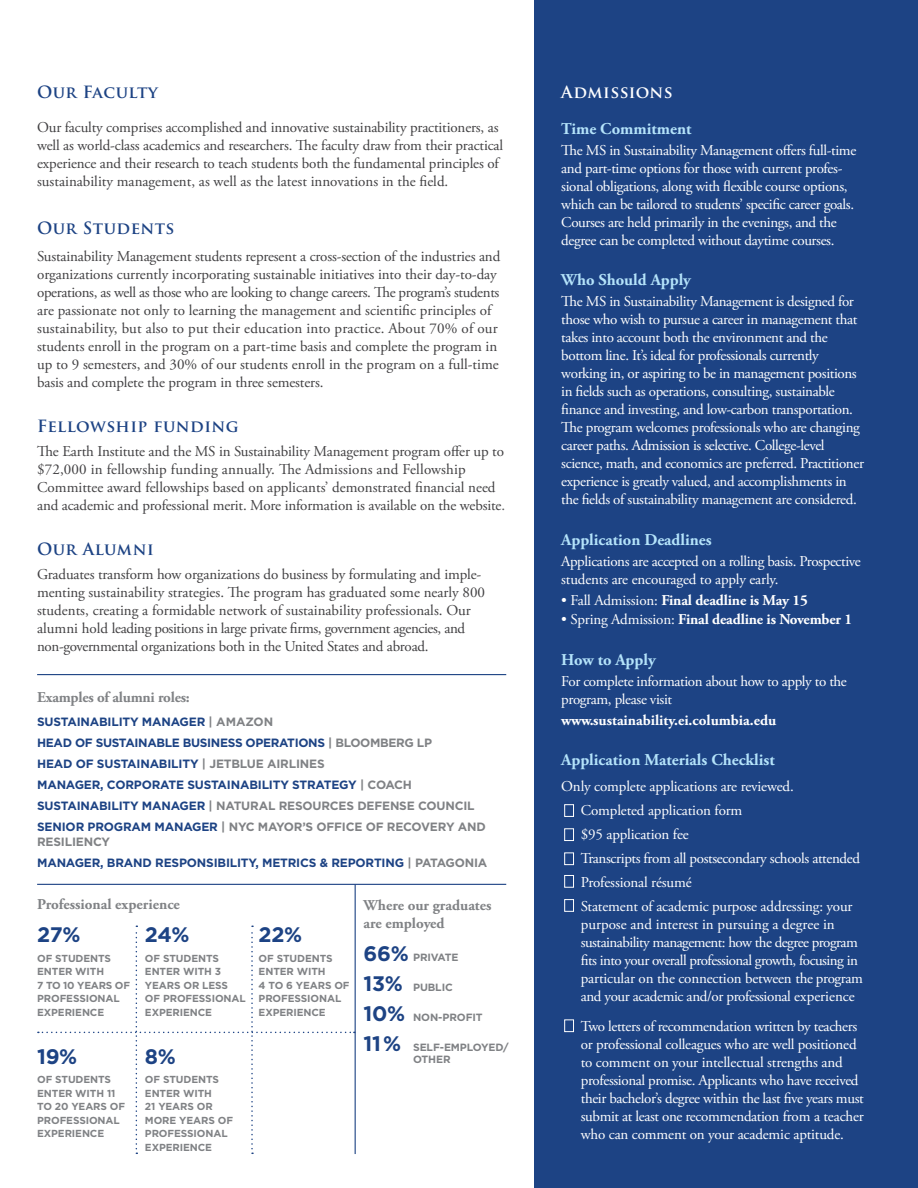
<style>
.page{position:relative;width:918px;height:1188px;background:#fff}
.page>*{position:absolute;margin:0;border:0;box-sizing:border-box;transform-origin:0 0}
.t1{font:700 21px "Gotham";letter-spacing:-.02em;color:#1d4384}
.t2{font:700 16.5px "Adobe Garamond Pro";color:#b4e3fa}
.t3{font:700 16.5px "Trajan Pro";letter-spacing:.03em;color:#1d4384}
.t4{font:700 16.5px "Trajan Pro";letter-spacing:.03em;color:#fff}
.t5{font:15px/18px "Adobe Garamond Pro";letter-spacing:-.025em;color:#fff}
.t6{font:15px/18px "Adobe Garamond Pro";letter-spacing:-.01em;color:#414042}
.t7{font:700 15px "Adobe Garamond Pro";letter-spacing:-.01em;color:#fff}
.t8{font:700 15px/18px "Adobe Garamond Pro";color:#808285}
.t9{font:700 12px/21px "Gotham";letter-spacing:-.015em;color:#1d4384}
.t10{font:700 10.5px/12.6px "Gotham";letter-spacing:-.01em;color:#808285}
.t11{font:700 10.2px/13.5px "Gotham";letter-spacing:-.01em;color:#808285}
.s1{color:#58595b}
.s2{color:#808285}
.s3{font-size:21px;color:#1d4384}
.s4{font-weight:400}
</style>
<div class="page">
<div style="left:534px;top:0;width:384px;height:1188px;background:#1d4384"></div>
<hr style="left:37px;top:674px;width:469px;height:1px;background:#1d4384">
<hr style="left:37px;top:884px;width:469px;height:1px;background:#1d4384">
<hr style="left:355px;top:884px;width:1px;height:270px;background:#1d4384">
<svg style="left:38px;top:926px;width:317px;height:228px"></svg>
<div style="left:564px;top:804px;width:10px;height:13px;border:1px solid #fff"></div>
<div style="left:564px;top:828px;width:10px;height:13px;border:1px solid #fff"></div>
<div style="left:564px;top:853px;width:10px;height:12px;border:1px solid #fff"></div>
<div style="left:564px;top:875px;width:10px;height:13px;border:1px solid #fff"></div>
<div style="left:564px;top:899px;width:10px;height:13px;border:1px solid #fff"></div>
<div style="left:564px;top:1019px;width:10px;height:13px;border:1px solid #fff"></div>
<p class="t3" style="left:37px;top:81px;width:122px">Our Faculty</p>
<p class="t6" style="left:37px;top:119px;width:468px">Our faculty comprises accomplished and innovative sustainability practitioners, as well as world-class academics and researchers. The faculty draw from their practical experience and their research to teach students both the fundamental principles of sustainability management, as well as the latest innovations in the field.</p>
<p class="t3" style="left:37px;top:218px;width:139px">Our Students</p>
<p class="t6" style="left:37px;top:248px;width:465px">Sustainability Management students represent a cross-section of the industries and organizations currently incorporating sustainable initiatives into their day-to-day operations, as well as those who are looking to change careers. The program’s students are passionate not only to learning the management and scientific principles of sustainability, but also to put their education into practice. About 70% of our students enroll in the program on a part-time basis and complete the program in up to 9 semesters, and 30% of our students enroll in the program on a full-time basis and complete the program in three semesters.</p>
<p class="t3" style="left:37px;top:416px;width:203px">Fellowship funding</p>
<p class="t6" style="left:37px;top:443px;width:469px">The Earth Institute and the MS in Sustainability Management program offer up to $72,000 in fellowship funding annually. The Admissions and Fellowship Committee award fellowships based on applicants’ demonstrated financial need and academic and professional merit. More information is available on the website<span class="s1">.</span></p>
<p class="t3" style="left:37px;top:539px;width:118px">Our Alumni</p>
<p class="t6" style="left:37px;top:566px;width:449px">Graduates transform how organizations do business by formulating and imple&shy;menting sustainability strategies. The program has graduated some nearly 800 students, creating a formidable network of sustainability professionals. Our alumni hold leading positions in large private firms, government agencies, and non-governmental organizations both in the United States and abroad.</p>
<p class="t8" style="left:37px;top:689px;width:154px">Examples of alumni roles:</p>
<p class="t9" style="left:37px;top:711px;width:450px">SUSTAINABILITY MANAGER <span class="s2">| AMAZON<br></span>HEAD OF SUSTAINABLE BUSINESS OPERATIONS <span class="s2">| BLOOMBERG LP<br></span>HEAD OF SUSTAINABILITY <span class="s2">| JETBLUE AIRLINES<br></span>MANAGER, CORPORATE SUSTAINABILITY STRATEGY <span class="s2">| COACH </span>SUSTAINABILITY MANAGER <span class="s2">| NATURAL RESOURCES DEFENSE COUNCIL </span>SENIOR PROGRAM MANAGER <span class="s2">| NYC MAYOR’S OFFICE OF RECOVERY AND</span></p>
<p class="t9" style="left:37px;top:831px;width:452px"><span class="s2">RESILIENCY<br></span>MANAGER, BRAND RESPONSIBILITY, METRICS &amp; REPORTING <span class="s2">| PATAGONIA</span></p>
<p class="t8" style="left:37px;top:895px;width:144px">Professional experience</p>
<p class="t8" style="left:364px;top:896px;width:129px">Where our graduates are employed</p>
<p class="t10" style="left:364px;top:950px;width:97px"><span class="s3">66%</span> PRIVATE</p>
<p class="t10" style="left:364px;top:980px;width:91px"><span class="s3">13%</span> PUBLIC</p>
<p class="t10" style="left:364px;top:1010px;width:121px"><span class="s3">10%</span> NON-PROFIT</p>
<p class="t10" style="left:413px;top:1040px;width:97px;text-indent:-50px"><span class="s3">11 %</span> SELF-EMPLOYED/<br>OTHER</p>
<h1 class="t1" style="left:37px;top:923px;width:45px">27%</h1>
<p class="t11" style="left:37px;top:951px;width:94px">OF STUDENTS<br>ENTER WITH<br>7 TO 10 YEARS OF<br>PROFESSIONAL<br>EXPERIENCE</p>
<h1 class="t1" style="left:145px;top:923px;width:46px">24%</h1>
<p class="t11" style="left:145px;top:951px;width:102px">OF STUDENTS<br>ENTER WITH 3<br>YEARS OR LESS<br>OF PROFESSIONAL<br>EXPERIENCE</p>
<h1 class="t1" style="left:259px;top:923px;width:45px">22%</h1>
<p class="t11" style="left:259px;top:951px;width:93px">OF STUDENTS<br>ENTER WITH<br>4 TO 6 YEARS OF<br>PROFESSIONAL<br>EXPERIENCE</p>
<h1 class="t1" style="left:37px;top:1044px;width:42px">19%</h1>
<p class="t11" style="left:37px;top:1073px;width:90px">OF STUDENTS<br>ENTER WITH 11<br>TO 20 YEARS OF<br>PROFESSIONAL<br>EXPERIENCE</p>
<h1 class="t1" style="left:145px;top:1044px;width:32px">8%</h1>
<p class="t11" style="left:145px;top:1073px;width:90px">OF STUDENTS<br>ENTER WITH<br>21 YEARS OR<br>MORE YEARS OF<br>PROFESSIONAL<br>EXPERIENCE</p>
<p class="t4" style="left:561px;top:81px;width:113px">Admissions</p>
<p class="t2" style="left:561px;top:119px;width:132px">Time Commitment</p>
<p class="t5" style="left:561px;top:141px;width:297px">The MS in Sustainability Management offers full-time and part-time options for those with current profes&shy;sional obligations, along with flexible course options, which can be tailored to students’ specific career goals.<br>Courses are held primarily in the evenings, and the degree can be completed without daytime courses.</p>
<p class="t2" style="left:561px;top:270px;width:131px">Who Should Apply</p>
<p class="t5" style="left:561px;top:293px;width:304px">The MS in Sustainability Management is designed for those who wish to pursue a career in management that takes into account both the environment and the bottom line. It’s ideal for professionals currently working in, or aspiring to be in management positions in fields such as operations, consulting, sustainable finance and investing, and low-carbon transportation.<br>The program welcomes professionals who are changing career paths. Admission is selective. College-level science, math, and economics are preferred. Practitioner experience is greatly valued, and accomplishments in the fields of sustainability management are considered.</p>
<p class="t2" style="left:561px;top:530px;width:152px">Application Deadlines</p>
<p class="t5" style="left:561px;top:552px;width:301px">Applications are accepted on a rolling basis. Prospective students are encouraged to apply early.</p>
<p class="t7" style="left:561px;top:591px;width:248px"><span class="s4">• Fall Admission:</span> Final deadline is May 15</p>
<p class="t7" style="left:561px;top:611px;width:292px"><span class="s4">• Spring Admission:</span> Final deadline is November 1</p>
<p class="t2" style="left:561px;top:650px;width:96px">How to Apply</p>
<p class="t5" style="left:561px;top:672px;width:287px">For complete information about how to apply to the program, please visit</p>
<p class="t7" style="left:561px;top:711px;width:216px">www.sustainability.ei.columbia.edu</p>
<p class="t2" style="left:561px;top:750px;width:215px">Application Materials Checklist</p>
<p class="t5" style="left:581px;top:774px;width:281px;line-height:24px;text-indent:-20px">Only complete applications are reviewed.<br>Completed application form<br>$95 application fee<br>Transcripts from all postsecondary schools attended Professional résumé<br>Statement of academic purpose addressing: your</p>
<p class="t5" style="left:581px;top:915px;width:284px">purpose and interest in pursuing a degree in sustainability management: how the degree program fits into your overall professional growth, focusing in particular on the connection between the program and your academic and/or professional experience</p>
<p class="t5" style="left:581px;top:1017px;width:285px">Two letters of recommendation written by teachers or professional colleagues who are well positioned to comment on your intellectual strengths and professional promise. Applicants who have received their bachelor’s degree within the last five years must submit at least one recommendation from a teacher who can comment on your academic aptitude.</p>
</div>
